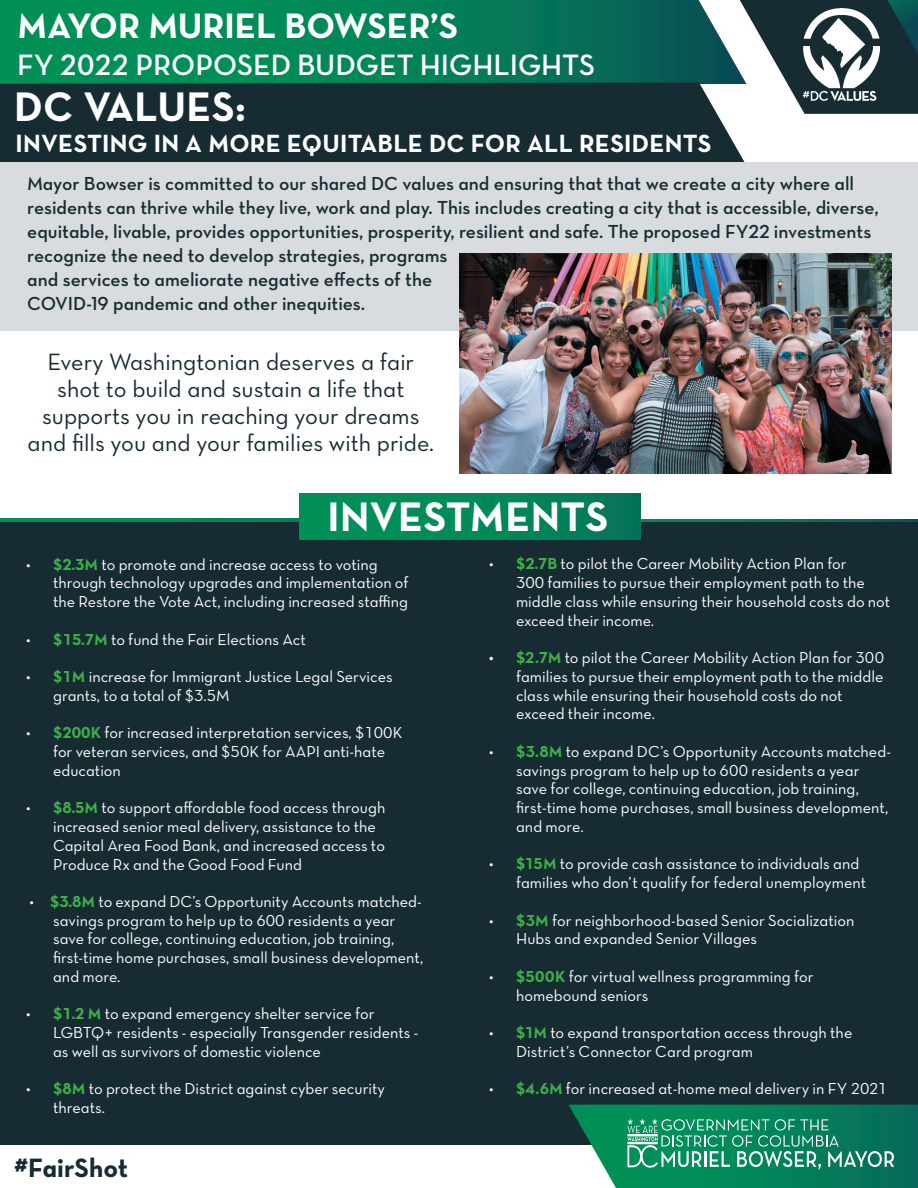
<style>
.page{position:relative;width:918px;height:1188px;background:#fff}
.page>*{position:absolute;margin:0;border:0;box-sizing:border-box;transform-origin:0 0}
.t1{font:42px "Neutra Text Bold Alt";letter-spacing:.01em;color:#fff}
.t2{font:36px "Neutra Text Bold Alt";color:#fff}
.t3{font:30px "Neutra Text TF Demi Alt";color:#fff}
.t4{font:27px "Neutra Text Bold Alt";color:#162c32}
.t5{font:25.35px "Neutra Text Bold Alt";letter-spacing:.01em;color:#fff}
.t6{font:24px/27px "Neutra Text Book Alt";color:#162c32;text-align:center}
.t7{font:19.2px/24px "Neutra Text Demi Alt";color:#162c32}
.t8{font:16.2px/18.8px "Neutra Text TF Book Alt";color:#fff}
.s1{font-family:"Neutra Text TF Bold Alt";color:#40ae49}
.s2{font-family:"Neutra Text TF Bold Alt"}
</style>
<div class="page">
<div style="left:0;top:750px;width:918px;height:438px;background:#162c32"></div>
<svg style="left:0;top:0;width:699px;height:82px;background:#028057"></svg>
<svg style="left:699px;top:0;width:219px;height:114px"></svg>
<div style="left:0;top:1145px;width:751px;height:43px;background:#fff"></div>
<svg style="left:569px;top:1105px;width:349px;height:83px;background:#279370"></svg>
<div style="left:0;top:82px;width:756px;height:80px;background:#162c32"></div>
<svg style="left:641px;top:519px;width:277px;height:4px"></svg>
<svg style="left:0;top:519px;width:300px;height:4px"></svg>
<div style="left:0;top:523px;width:918px;height:227px;background:#162c32"></div>
<div style="left:0;top:162px;width:918px;height:169px;background:#d8dcde"></div>
<div style="left:300px;top:494px;width:341px;height:45px;background:linear-gradient(to right,#009657,#047858)"></div>
<img style="left:459px;top:253px;width:432px;height:220px">
<img style="left:802px;top:8px;width:77px;height:95px">
<h2 class="t2" style="left:17px;top:3px;width:443px">MAYOR MURIEL BOWSER’S</h2>
<h3 class="t3" style="left:17px;top:46px;width:580px">FY 2022 PROPOSED BUDGET HIGHLIGHTS</h3>
<h1 class="t1" style="left:14px;top:81px;width:233px">DC VALUES:</h1>
<h3 class="t5" style="left:16px;top:127px;width:697px">INVESTING IN A MORE EQUITABLE DC FOR ALL RESIDENTS</h3>
<p class="t7" style="left:27px;top:171px;width:853px">Mayor Bowser is committed to our shared DC values and ensuring that that we create a city where all residents can thrive while they live, work and play. This includes creating a city that is accessible, diverse, equitable, livable, provides opportunities, prosperity, resilient and safe. The proposed FY22 investments recognize the need to develop strategies, programs<br>and services to ameliorate negative effects of the<br>COVID-19 pandemic and other inequities.</p>
<h3 class="t6" style="left:28px;top:348px;width:408px">Every Washingtonian deserves a fair shot to build and sustain a life that supports you in reaching your dreams and fills you and your families with pride.</h3>
<h1 class="t1" style="left:328px;top:490px;width:282px">INVESTMENTS</h1>
<p class="t8" style="left:53px;top:554px;width:357px;text-indent:-27px">• <span class="s1">$2.3M</span> to promote and increase access to voting through technology upgrades and implementation of the Restore the Vote Act, including increased staffing</p>
<p class="t8" style="left:26px;top:629px;width:281px">• <span class="s1">$15.7M</span> to fund the Fair Elections Act</p>
<p class="t8" style="left:53px;top:667px;width:341px;text-indent:-27px">• <span class="s1">$1M</span> increase for Immigrant Justice Legal Services grants, to a total of $3.5M</p>
<p class="t8" style="left:53px;top:723px;width:351px;text-indent:-27px">• <span class="s1">$200K</span> for increased interpretation services, $100K for veteran services, and $50K for AAPI anti-hate education</p>
<p class="t8" style="left:53px;top:798px;width:334px;text-indent:-27px">• <span class="s1">$8.5M</span> to support affordable food access through increased senior meal delivery, assistance to the Capital Area Food Bank, and increased access to Produce Rx and the Good Food Fund</p>
<p class="t8" style="left:53px;top:892px;width:372px;text-indent:-24px">• <span class="s1">$3.8M</span> to expand DC’s Opportunity Accounts matched&shy;savings program to help up to 600 residents a year save for college, continuing education, job training, first-time home purchases, small business development, and more.</p>
<p class="t8" style="left:53px;top:1004px;width:367px;text-indent:-27px">• <span class="s1">$1.2 M</span> to expand emergency shelter service for<br>LGBTQ+ residents - especially Transgender residents - as well as survivors of domestic violence</p>
<p class="t8" style="left:53px;top:1079px;width:333px;text-indent:-27px">• <span class="s1">$8M</span> to protect the District against cyber security threats.</p>
<p class="t8" style="left:516px;top:554px;width:376px;text-indent:-27px">• <span class="s1">$2.7B</span> to pilot the Career Mobility Action Plan for<br>300 families to pursue their employment path to the middle class while ensuring their household costs do not exceed their income.</p>
<p class="t8" style="left:516px;top:648px;width:370px;text-indent:-27px"><span class="s2">•</span> <span class="s1">$2.7M</span> to pilot the Career Mobility Action Plan for 300 families to pursue their employment path to the middle class while ensuring their household costs do not exceed their income.</p>
<p class="t8" style="left:516px;top:742px;width:377px;text-indent:-27px">• <span class="s1">$3.8M</span> to expand DC’s Opportunity Accounts matched&shy;savings program to help up to 600 residents a year save for college, continuing education, job training, first-time home purchases, small business development, and more.</p>
<p class="t8" style="left:516px;top:854px;width:352px;text-indent:-27px">• <span class="s1">$15M</span> to provide cash assistance to individuals and families who don’t qualify for federal unemployment</p>
<p class="t8" style="left:516px;top:910px;width:340px;text-indent:-27px">• <span class="s1">$3M</span> for neighborhood-based Senior Socialization<br>Hubs and expanded Senior Villages</p>
<p class="t8" style="left:516px;top:967px;width:299px;text-indent:-27px">• <span class="s1">$500K</span> for virtual wellness programming for homebound seniors</p>
<p class="t8" style="left:516px;top:1023px;width:338px;text-indent:-27px">• <span class="s1">$1M</span> to expand transportation access through the<br>District’s Connector Card program</p>
<p class="t8" style="left:489px;top:1079px;width:400px">• <span class="s1">$4.6M</span> for increased at-home meal delivery in FY 2021</p>
<h3 class="t4" style="left:14px;top:1151px;width:116px">#FairShot</h3>
</div>
